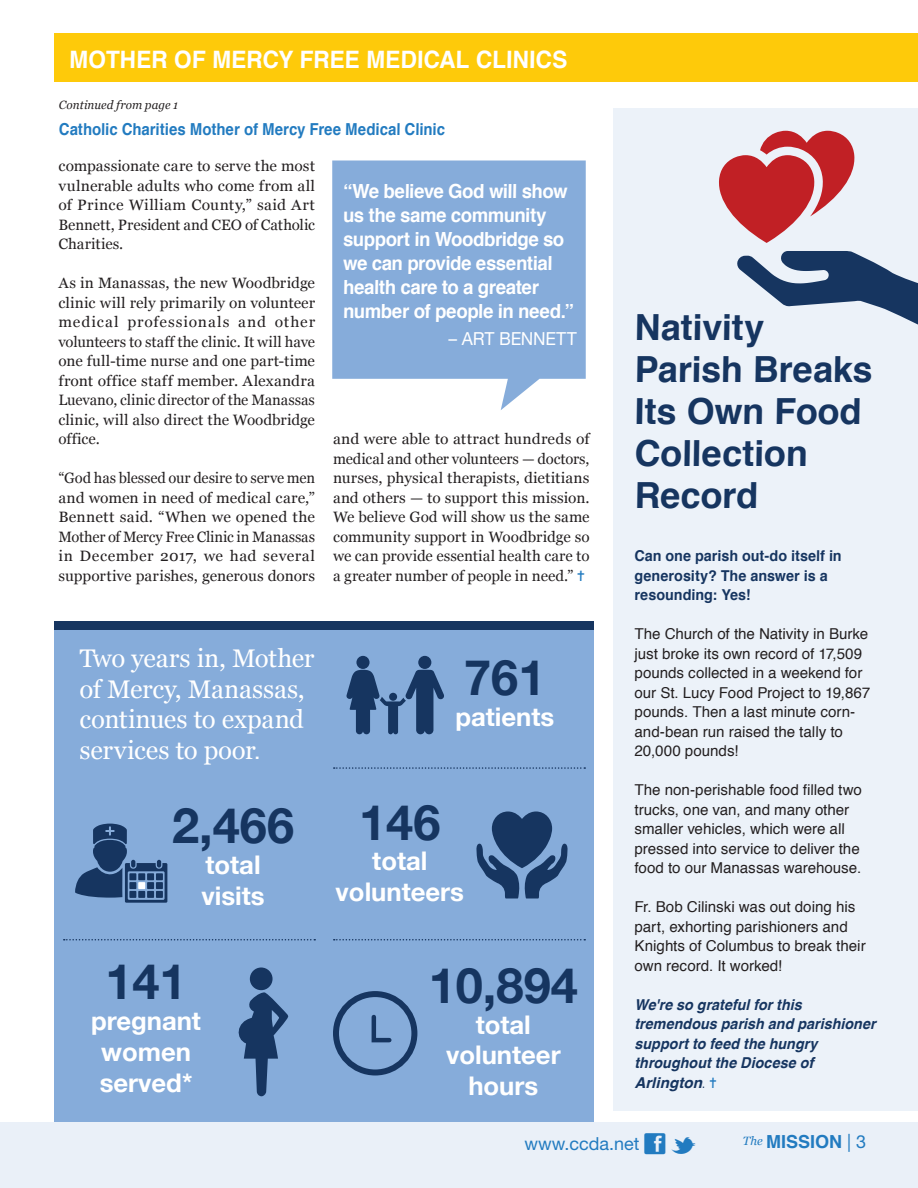
<style>
.page{position:relative;width:918px;height:1188px;background:#fff}
.page>*{position:absolute;margin:0;border:0;box-sizing:border-box;transform-origin:0 0}
.t1{font:700 48.75px "Helvetica Neue";color:#163560}
.t2{font:700 36px/42px "Helvetica";color:#163560}
.t3{font:700 25.65px/30.9px "Helvetica Neue";color:#fff;text-align:center}
.t4{font:25.5px/30.6px "Georgia";letter-spacing:-.015em;color:#fff}
.t5{font:700 24px "Helvetica";color:#fff;scale:.95 1}
.t6{font:700 19.5px/24px "Helvetica";color:#fff;scale:.95 1}
.t7{font:700 18px "Helvetica";color:#227bc0}
.t8{font:18px "Helvetica Neue LT";color:#227bc0}
.t9{font:18px "Helvetica Neue LT";color:#fff;scale:.95 1}
.t10{font:700 16.5px "Helvetica";color:#227bc0;scale:.9 1}
.t11{font:15px/19.5px "Georgia";letter-spacing:.005em;color:#231f20;text-align:justify}
.t12{font:15px/19.5px "Helvetica";color:#231f20}
.t13{font:italic 700 15px/19.5px "Helvetica";letter-spacing:.005em;color:#163560;scale:.95 1}
.t14{font:700 15px/19.5px "Helvetica";color:#163560;scale:.95 1}
.t15{font:italic 12px "Georgia";letter-spacing:.015em;color:#231f20;scale:.96 1}
.s1{color:#227bc0}
.s2{font-family:"Helvetica"}
.s3{font-weight:300;font-style:normal}
.s4{font-family:"Helvetica Neue LT";font-weight:400}
</style>
<div class="page">
<div style="left:54px;top:623px;width:540px;height:534px;background:#86acda"></div>
<div style="left:54px;top:34px;width:864px;height:48px;background:#feca0a"></div>
<div style="left:0;top:1122px;width:918px;height:66px;background:#eaf0f8"></div>
<div style="left:54px;top:621px;width:540px;height:9px;background:#163560"></div>
<div style="left:356px;top:656px;width:14px;height:13px;background:#163560;border-radius:50%"></div>
<svg style="left:346px;top:670px;width:98px;height:64px"></svg>
<div style="left:418px;top:656px;width:13px;height:13px;background:#163560;border-radius:50%"></div>
<svg style="left:238px;top:992px;width:50px;height:104px"></svg>
<div style="left:250px;top:968px;width:23px;height:22px;background:#163560;border-radius:50%"></div>
<svg style="left:75px;top:824px;width:92px;height:79px"></svg>
<div style="left:333px;top:991px;width:84px;height:85px;border:6px solid #163560;border-radius:50%"></div>
<svg style="left:371px;top:1014px;width:21px;height:29px"></svg>
<svg style="left:476px;top:812px;width:92px;height:87px"></svg>
<svg style="left:334px;top:939px;width:251px;height:1px"></svg>
<svg style="left:64px;top:939px;width:251px;height:1px"></svg>
<svg style="left:334px;top:767px;width:251px;height:2px"></svg>
<div style="left:614px;top:108px;width:304px;height:1002px;background:#ecf2f9"></div>
<svg style="left:737px;top:251px;width:181px;height:74px"></svg>
<svg style="left:719px;top:131px;width:136px;height:112px"></svg>
<svg style="left:332px;top:160px;width:254px;height:250px;background:#94b5de"></svg>
<h3 class="t5" style="left:69px;top:40px;width:527px">MOTHER OF MERCY FREE MEDICAL CLINICS</h3>
<p class="t15" style="left:59px;top:96px;width:126px">Continued from page 1</p>
<p class="t10" style="left:59px;top:116px;width:431px">Catholic Charities Mother of Mercy Free Medical Clinic</p>
<p class="t11" style="left:58px;top:155px;width:258px">compassionate care to serve the most vulnerable adults who come from all of Prince William County,” said Art Bennett, President and CEO of Catholic Charities.</p>
<p class="t11" style="left:58px;top:272px;width:258px">As in Manassas, the new Woodbridge clinic will rely primarily on volunteer medical professionals and other volunteers to staff the clinic. It will have one full-time nurse and one part-time front office staff member. Alexandra Luevano, clinic director of the Manassas clinic, will also direct the Woodbridge office.</p>
<p class="t11" style="left:58px;top:467px;width:258px">“God has blessed our desire to serve men and women in need of medical care,” Bennett said. “When we opened the Mother of Mercy Free Clinic in Manassas in December 2017, we had several supportive parishes, generous donors</p>
<h3 class="t6" style="left:343px;top:179px;width:245px">“We believe God will show us the same community support in Woodbridge so we can provide essential health care to a greater number of people in need.”</h3>
<p class="t9" style="left:448px;top:328px;width:136px">– ART BENNETT</p>
<p class="t11" style="left:333px;top:428px;width:258px">and were able to attract hundreds of medical and other volunteers — doctors, nurses, physical therapists, dietitians and others — to support this mission.<br>We believe God will show us the same community support in Woodbridge so we can provide essential health care to a greater number of people in need.” <span class="s1">✝</span></p>
<h3 class="t4" style="left:80px;top:642px;width:237px">Two years in, Mother of Mercy, Manassas, continues to expand services to poor<span class="s2">.</span></h3>
<h1 class="t1" style="left:172px;top:788px;width:124px">2,466</h1>
<h3 class="t3" style="left:201px;top:850px;width:65px;text-align:left">total visits</h3>
<h1 class="t1" style="left:464px;top:640px;width:83px">761</h1>
<h3 class="t3" style="left:455px;top:702px;width:100px">patients</h3>
<h1 class="t1" style="left:359px;top:784px;width:83px">146</h1>
<h3 class="t3" style="left:336px;top:847px;width:130px">total volunteers</h3>
<h1 class="t1" style="left:105px;top:944px;width:83px">141</h1>
<h3 class="t3" style="left:91px;top:1006px;width:111px">pregnant women served*</h3>
<h1 class="t1" style="left:429px;top:947px;width:151px">10,894</h1>
<h3 class="t3" style="left:446px;top:1010px;width:116px">total volunteer hours</h3>
<h2 class="t2" style="left:634px;top:306px;width:241px">Nativity<br>Parish Breaks<br>Its Own Food<br>Collection<br>Record</h2>
<p class="t14" style="left:634px;top:546px;width:220px">Can one parish out-do itself in generosity? The answer is a resounding: Yes!</p>
<p class="t12" style="left:634px;top:624px;width:238px">The Church of the Nativity in Burke just broke its own record of 17,509 pounds collected in a weekend for our St. Lucy Food Project to 19,867 pounds. Then a last minute corn&shy;and-bean run raised the tally to<br>20,000 pounds!</p>
<p class="t12" style="left:635px;top:780px;width:229px">The non-perishable food filled two trucks, one van, and many other smaller vehicles, which were all pressed into service to deliver the food to our Manassas warehouse.</p>
<p class="t12" style="left:635px;top:897px;width:233px">Fr. Bob Cilinski was out doing his part, exhorting parishioners and<br>Knights of Columbus to break their own record. It worked!</p>
<p class="t13" style="left:634px;top:995px;width:255px">We're so grateful for this tremendous parish and parishioner support to feed the hungry throughout the Diocese of<br>Arlington<span class="s3">.</span> <span class="s1">✝</span></p>
<p class="t8" style="left:525px;top:1133px;width:116px">www.ccda.net</p>
<p class="t7" style="left:671px;top:1127px;width:196px">▼ <sup>The</sup> MISSION <span class="s4">| 3</span></p>
</div>
